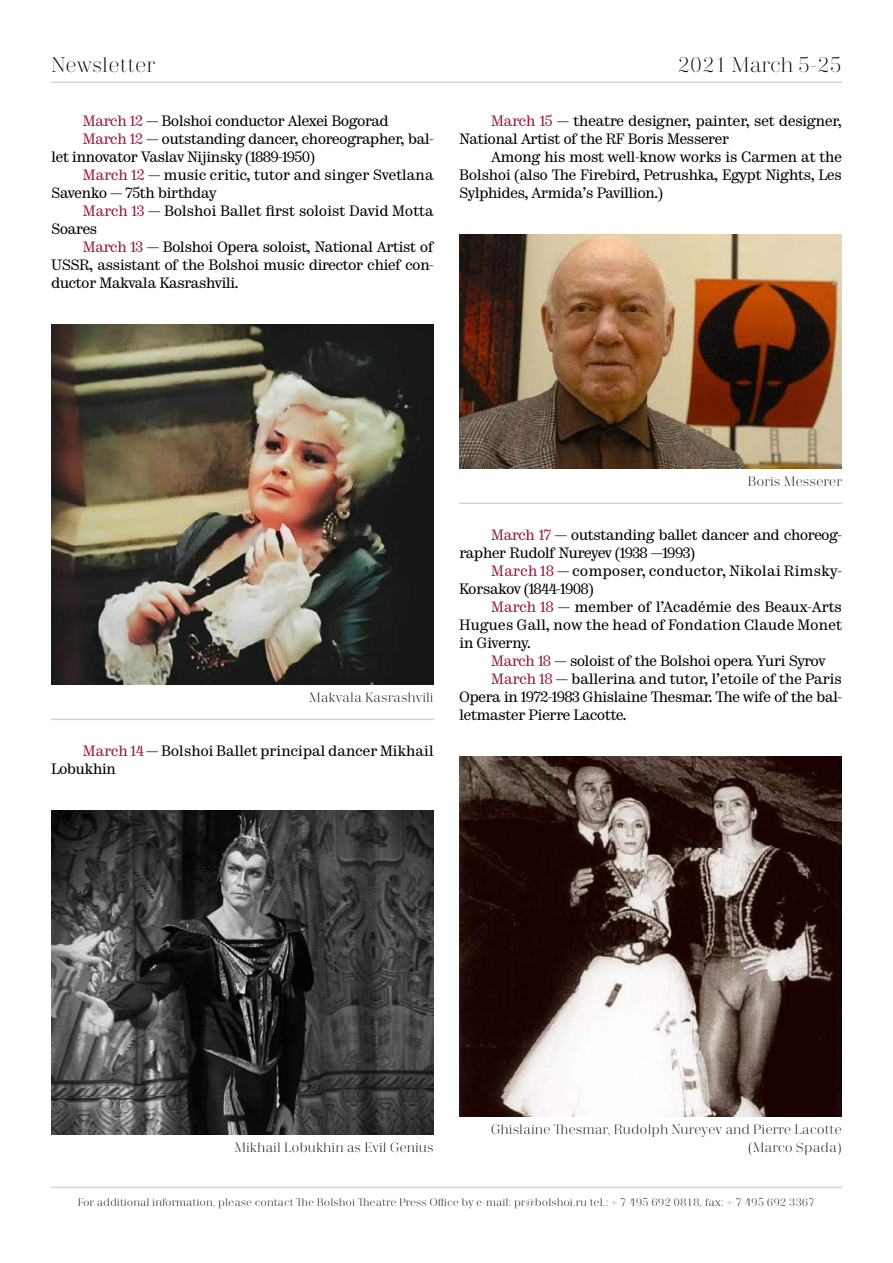
<style>
.page{position:relative;width:893px;height:1263px;background:#fff}
.page>*{position:absolute;margin:0;border:0;box-sizing:border-box;transform-origin:0 0}
.t1{font:300 21px "Trivia Serif";letter-spacing:-.01em;color:#000}
.t2{font:15px/18px "Trivia Serif 10 Demo";letter-spacing:-.045em;color:#000}
.t3{font:15px/18px "Trivia Serif 10 Demo";letter-spacing:-.025em;color:#000}
.t4{font:15px/18px "Trivia Serif 10 Demo";letter-spacing:-.005em;color:#000}
.t5{font:300 13.5px/18px "Trivia Serif";color:#000;text-align:right}
.t6{font:300 10.95px "Trivia Serif";color:#000}
.s1{color:#981d39}
</style>
<div class="page">
<hr style="left:51px;top:81px;width:791px;height:2px;background:#d1d3d4">
<hr style="left:51px;top:1187px;width:791px;height:1px;background:#d1d3d4">
<img style="left:51px;top:324px;width:383px;height:360px">
<hr style="left:51px;top:718px;width:383px;height:2px;background:#d1d3d4">
<hr style="left:459px;top:502px;width:383px;height:2px;background:#d1d3d4">
<img style="left:51px;top:810px;width:383px;height:324px">
<img style="left:459px;top:234px;width:383px;height:234px">
<img style="left:459px;top:756px;width:383px;height:360px">
<h1 class="t1" style="left:51px;top:54px;width:106px">Newsletter</h1>
<h1 class="t1" style="left:678px;top:54px;width:166px">2021 March 5-25</h1>
<p class="t2" style="left:83px;top:113px;width:307px"><span class="s1">March 12</span> — Bolshoi conductor Alexei Bogorad</p>
<p class="t2" style="left:83px;top:131px;width:352px"><span class="s1">March 12</span> — outstanding dancer, choreographer, bal-</p>
<p class="t2" style="left:51px;top:149px;width:265px">let innovator Vaslav Nijinsky (1889-1950)</p>
<p class="t3" style="left:83px;top:167px;width:352px"><span class="s1">March 12</span> — music critic, tutor and singer Svetlana</p>
<p class="t2" style="left:51px;top:185px;width:167px">Savenko — 75th birthday</p>
<p class="t3" style="left:83px;top:203px;width:352px"><span class="s1">March 13</span> — Bolshoi Ballet first soloist David Motta</p>
<p class="t2" style="left:51px;top:221px;width:48px">Soares</p>
<p class="t2" style="left:83px;top:239px;width:352px"><span class="s1">March 13</span> — Bolshoi Opera soloist, National Artist of</p>
<p class="t2" style="left:51px;top:257px;width:384px">USSR, assistant of the Bolshoi music director chief con-</p>
<p class="t2" style="left:51px;top:275px;width:189px">ductor Makvala Kasrashvili.</p>
<p class="t2" style="left:459px;top:113px;width:384px;text-indent:32px"><span class="s1">March 15</span> — theatre designer, painter, set designer,<br>National Artist of the RF Boris Messerer</p>
<p class="t2" style="left:459px;top:149px;width:384px;text-align:justify;text-indent:32px">Among his most well-know works is Carmen at the Bolshoi (also The Firebird, Petrushka, Egypt Nights, Les Sylphides, Armida’s Pavillion.)</p>
<p class="t5" style="left:309px;top:689px;width:126px">Makvala Kasrashvili</p>
<p class="t3" style="left:51px;top:743px;width:384px;text-indent:32px"><span class="s1">March 14</span> — Bolshoi Ballet principal dancer Mikhail<br>Lobukhin</p>
<p class="t5" style="left:748px;top:473px;width:96px">Boris Messerer</p>
<p class="t2" style="left:459px;top:527px;width:384px;text-indent:32px"><span class="s1">March 17</span> — outstanding ballet dancer and choreog&shy;rapher Rudolf Nureyev (1938 —1993)</p>
<p class="t4" style="left:459px;top:563px;width:384px;text-indent:32px"><span class="s1">March 18</span> — composer, conductor, Nikolai Rimsky-<br>Korsakov (1844-1908)</p>
<p class="t2" style="left:459px;top:599px;width:384px;text-align:justify;text-indent:32px"><span class="s1">March 18</span> — member of l’Académie des Beaux-Arts Hugues Gall, now the head of Fondation Claude Monet in Giverny.</p>
<p class="t2" style="left:491px;top:653px;width:336px"><span class="s1">March 18</span> — soloist of the Bolshoi opera Yuri Syrov</p>
<p class="t3" style="left:491px;top:671px;width:352px"><span class="s1">March 18</span> — ballerina and tutor, l’etoile of the Paris</p>
<p class="t2" style="left:459px;top:689px;width:384px">Opera in 1972-1983 Ghislaine Thesmar. The wife of the bal-</p>
<p class="t2" style="left:459px;top:707px;width:169px">letmaster Pierre Lacotte.</p>
<p class="t5" style="left:234px;top:1139px;width:201px">Mikhail Lobukhin as Evil Genius</p>
<p class="t5" style="left:491px;top:1121px;width:352px">Ghislaine Thesmar, Rudolph Nureyev and Pierre Lacotte (Marco Spada)</p>
<p class="t6" style="left:78px;top:1196px;width:739px">For additional information, please contact The Bolshoi Theatre Press Office by e-mail: pr@bolshoi.ru tel.: + 7 495 692 0818, fax: + 7 495 692 3367</p>
</div>
